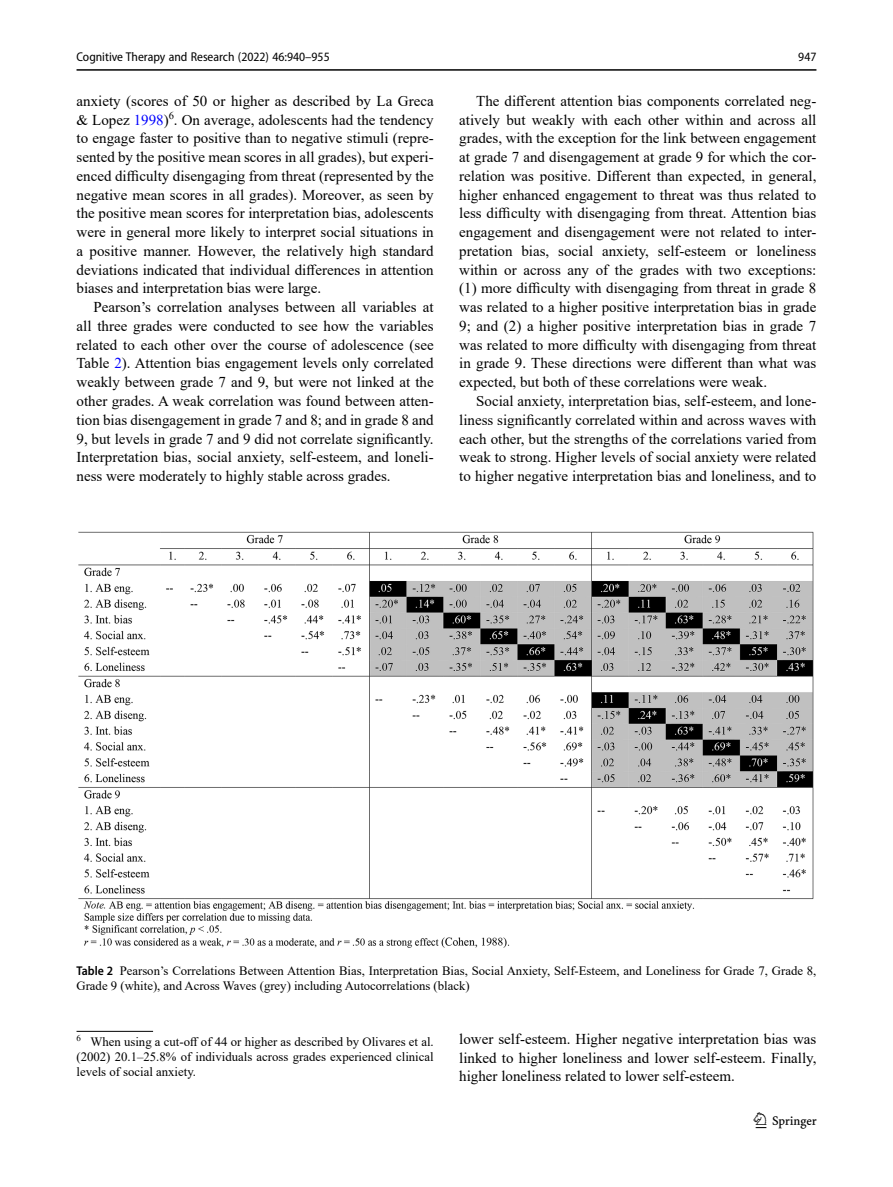
<style>
.page{position:relative;width:893px;height:1187px;background:#fff}
.page>*{position:absolute;margin:0;border:0;box-sizing:border-box;transform-origin:0 0}
.t1{font:22.5px "Springnew";color:#000}
.Body_Text_Indent{font:15px/18.8px "Times New Roman";color:#000;text-align:justify}
.Body_Text{font:15px/18.8px "Times New Roman";color:#000;text-align:justify}
.Body_Text_Indent-2{font:15px/18.8px "Times New Roman PSMT2";color:#000;text-align:justify}
.Figure_Caption{font:12.75px/15px "Times New Roman";color:#000}
.Footnote{font:12.75px/15px "Times New Roman PSMT2";color:#000;text-align:justify}
.t2{font:semi-condensed 12.75px "Myriad Pro";color:#000}
.s1{font-family:"Times New Roman PSMT2"}
.s2{font-family:"Times New Roman PSMT2";color:#00f}
.s3{font-family:"Times New Roman"}
.s4{font-family:"Myriad Pro";font-weight:600;font-stretch:semi-condensed}
</style>
<div class="page">
<hr style="left:77px;top:69px;width:739px;height:2px;background:#000">
<hr style="left:77px;top:1030px;width:76px;height:1px;background:#000">
<img style="left:78px;top:531px;width:736px;height:416px">
<p class="t2" style="left:77px;top:49px;width:255px">Cognitive Therapy and Research (2022) 46:940–955</p>
<p class="Body_Text" style="left:77px;top:91px;width:359px"><span class="s1">anxiety (scores of 50 or higher as described by La Greca &amp; Lopez</span> <span class="s2">1998</span><span class="s1">)</span><sup>6</sup>. On average, adolescents had the tendency <span class="s1">to engage faster to positive than to negative stimuli (repre&shy;sented by the positive mean scores in all grades), but experi&shy;</span>enced difficulty disengaging from threat (represented by the <span class="s1">negative mean scores in all grades). Moreover, as seen by the positive mean scores for interpretation bias, adolescents </span>were in general more likely to interpret social situations in a positive manner. However, the relatively high standard deviations indicated that individual differences in attention biases and interpretation bias were large.</p>
<p class="Body_Text_Indent" style="left:77px;top:297px;width:359px;text-indent:17px">Pearson’s correlation analyses between all variables at all three grades were conducted to see how the variables <span class="s1">related to each other over the course of adolescence (see Table</span> <span class="s2">2</span><span class="s1">). Attention bias engagement levels only correlated </span>weakly between grade 7 and 9, but were not linked at the other grades. A weak correlation was found between atten&shy;<span class="s1">tion bias disengagement in grade 7 and 8; and in grade 8 and </span>9, but levels in grade 7 and 9 did not correlate significantly.<br><span class="s1">Interpretation bias, social anxiety, self-esteem, and loneli&shy;</span>ness were moderately to highly stable across grades.</p>
<p class="t2" style="left:798px;top:49px;width:20px">947</p>
<p class="Body_Text_Indent" style="left:459px;top:91px;width:359px;text-indent:17px">The different attention bias components correlated neg&shy;atively but weakly with each other within and across all grades, with the exception for the link between engagement at grade 7 and disengagement at grade 9 for which the cor&shy;relation was positive. Different than expected, in general, higher enhanced engagement to threat was thus related to less difficulty with disengaging from threat. Attention bias engagement and disengagement were not related to inter&shy;<span class="s1">pretation bias, social anxiety, self-esteem or loneliness </span>within or across any of the grades with two exceptions: (1) more difficulty with disengaging from threat in grade 8 was related to a higher positive interpretation bias in grade <span class="s1">9; and (2) a higher positive interpretation bias in grade 7 </span>was related to more difficulty with disengaging from threat in grade 9. These directions were different than what was expected, but both of these correlations were weak.</p>
<p class="Body_Text_Indent-2" style="left:459px;top:391px;width:359px;text-indent:17px">Social anxiety, interpretation bias, self-esteem, and lone&shy;<span class="s3">liness significantly correlated within and across waves with </span>each other, but the strengths of the correlations varied from <span class="s3">weak to strong. Higher levels of social anxiety were related </span>to higher negative interpretation bias and loneliness, and to</p>
<p class="Figure_Caption" style="left:77px;top:962px;width:741px"><span class="s4">Table 2</span> Pearson’s Correlations Between Attention Bias, Interpretation Bias, Social Anxiety, Self-Esteem, and Loneliness for Grade 7, Grade 8,<br>Grade 9 (white), and Across Waves (grey) including Autocorrelations (black)</p>
<p class="Footnote" style="left:77px;top:1034px;width:359px"><sup>6</sup> <span class="s3">When using a cut-off of 44 or higher as described by Olivares et al. </span>(2002) 20.1–25.8% of individuals across grades experienced clinical levels of social anxiety.</p>
<p class="Body_Text_Indent" style="left:459px;top:1028px;width:359px">lower self-esteem. Higher negative interpretation bias was linked to higher loneliness and lower self-esteem. Finally, higher loneliness related to lower self-esteem.</p>
<h1 class="t1" style="left:756px;top:1107px;width:63px">1 3</h1>
</div>
